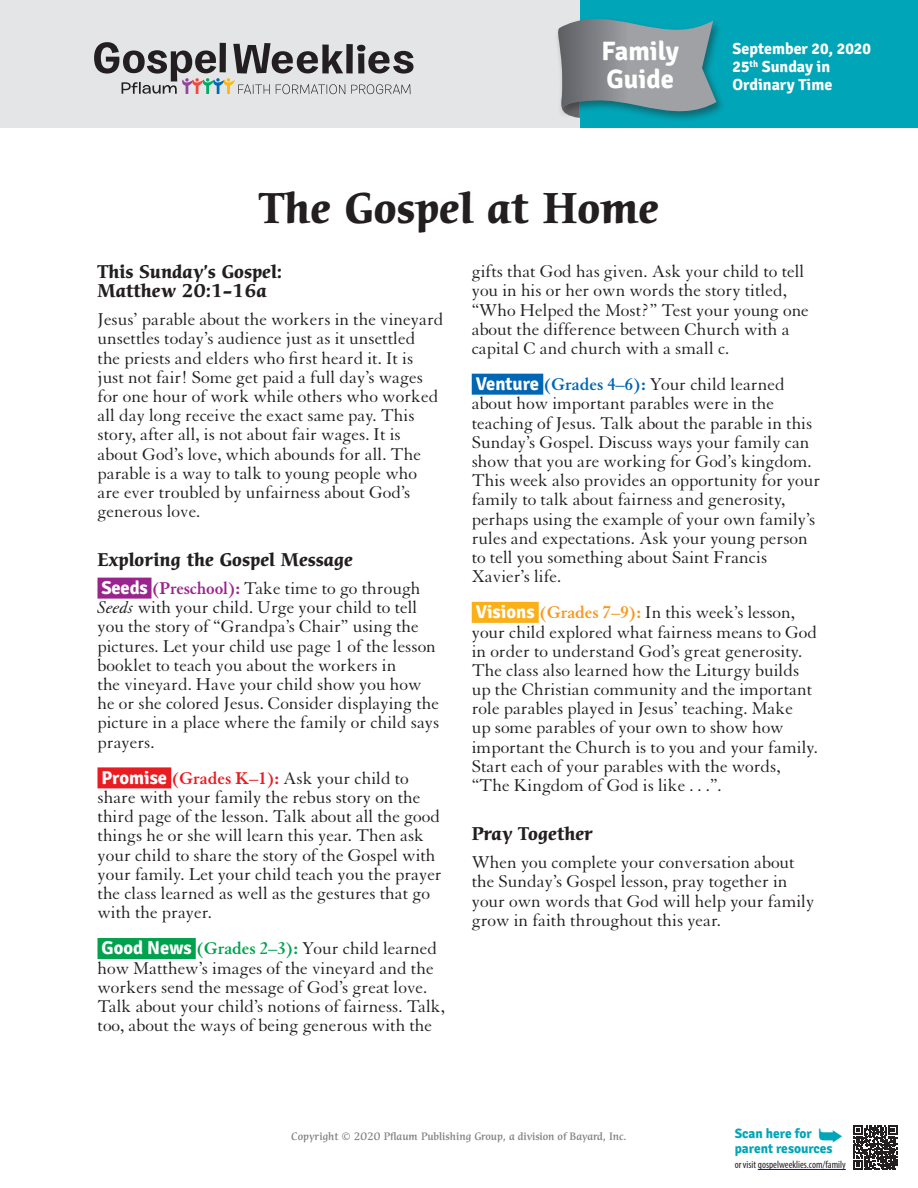
<style>
.page{position:relative;width:918px;height:1188px;background:#fff}
.page>*{position:absolute;margin:0;border:0;box-sizing:border-box;transform-origin:0 0}
.t1{font:700 42px "Cerigo Std";color:#231f20}
.t2{font:700 26.55px/28.2px "Signika";color:#fff}
.t3{font:18.6px/19.2px "Granjon LT Std";color:#231f20}
.t4{font:700 18px/19.5px "Cerigo Std";color:#231f20}
.t5{font:700 16.05px/18px "Signika";color:#fff}
.t6{font:700 13.5px/15px "Signika";color:#00a5b7}
.t7{font:500 10.5px "Cerigo Std";color:#808285}
.t8{font:condensed 10.5px "Myriad Pro";color:#231f20}
.s1{font-family:"Signika";font-weight:700;color:#fff}
.s2{font-weight:700;color:#99248e}
.s3{font-style:italic}
.s4{font-weight:700;color:#e91c22}
.s5{font-weight:700;color:#00a24e}
.s6{font-weight:700;color:#0166b3}
.s7{font-weight:700;color:#f7971d}
</style>
<div class="page">
<div style="left:543px;top:0;width:375px;height:128px;background:#00a5b7"></div>
<div style="left:0;top:0;width:580px;height:128px;background:#e4e5e7"></div>
<div style="left:555px;top:17px;width:170px;height:105px;background:#231f20;opacity:.45"></div>
<svg style="left:557px;top:18px;width:159px;height:100px;background:#78949a"></svg>
<div style="left:346px;top:44px;width:7px;height:29px;background:#231f20"></div>
<svg style="left:357px;top:45px;width:57px;height:29px"></svg>
<svg style="left:94px;top:42px;width:251px;height:52px"></svg>
<svg style="left:351px;top:84px;width:60px;height:10px"></svg>
<div style="left:98px;top:578px;width:53px;height:21px;background:#99248e"></div>
<div style="left:98px;top:767px;width:73px;height:21px;background:#e91c22"></div>
<div style="left:98px;top:938px;width:98px;height:21px;background:#00a24e"></div>
<div style="left:472px;top:374px;width:71px;height:21px;background:#0166b3"></div>
<div style="left:472px;top:602px;width:67px;height:21px;background:#fbb017"></div>
<hr style="left:758px;top:1169px;width:88px;height:1px;background:#00f">
<svg style="left:853px;top:1126px;width:44px;height:44px"></svg>
<h2 class="t2" style="left:602px;top:37px;width:79px">Family<br>Guide</h2>
<h1 class="t1" style="left:259px;top:183px;width:402px">The Gospel at Home</h1>
<p class="t5" style="left:733px;top:40px;width:140px">September 20, 2020<br>25<sup>th</sup> Sunday in<br>Ordinary Time</p>
<p class="t4" style="left:98px;top:262px;width:186px">This Sunday’s Gospel:<br>Matthew 20:1–16a</p>
<p class="t3" style="left:98px;top:310px;width:348px">Jesus’ parable about the workers in the vineyard unsettles today’s audience just as it unsettled<br>the priests and elders who first heard it. It is just not fair! Some get paid a full day’s wages for one hour of work while others who worked all day long receive the exact same pay. This story, after all, is not about fair wages. It is about God’s love, which abounds for all. The parable is a way to talk to young people who are ever troubled by unfairness about God’s generous love.</p>
<p class="t4" style="left:98px;top:551px;width:257px">Exploring the Gospel Message</p>
<p class="t3" style="left:98px;top:579px;width:343px"><span class="s1">Seeds</span> <span class="s2">(Preschool):</span> Take time to go through <span class="s3">Seeds</span> with your child. Urge your child to tell you the story of “Grandpa’s Chair” using the pictures. Let your child use page 1 of the lesson booklet to teach you about the workers in<br>the vineyard. Have your child show you how he or she colored Jesus. Consider displaying the picture in a place where the family or child says prayers.</p>
<p class="t3" style="left:98px;top:769px;width:346px"><span class="s1">Promise</span> <span class="s4">(Grades K–1):</span> Ask your child to share with your family the rebus story on the third page of the lesson. Talk about all the good things he or she will learn this year. Then ask your child to share the story of the Gospel with your family. Let your child teach you the prayer the class learned as well as the gestures that go with the prayer.</p>
<p class="t3" style="left:98px;top:940px;width:349px"><span class="s1">Good News</span> <span class="s5">(Grades 2–3):</span> Your child learned how Matthew’s images of the vineyard and the workers send the message of God’s great love.<br>Talk about your child’s notions of fairness. Talk, too, about the ways of being generous with the</p>
<p class="t3" style="left:472px;top:262px;width:339px">gifts that God has given. Ask your child to tell you in his or her own words the story titled, “Who Helped the Most?” Test your young one about the difference between Church with a capital C and church with a small c.</p>
<p class="t3" style="left:472px;top:375px;width:350px"><span class="s1">Venture</span> <span class="s6">(Grades 4–6):</span> Your child learned about how important parables were in the teaching of Jesus. Talk about the parable in this Sunday’s Gospel. Discuss ways your family can show that you are working for God’s kingdom.<br>This week also provides an opportunity for your family to talk about fairness and generosity, perhaps using the example of your own family’s rules and expectations. Ask your young person to tell you something about Saint Francis Xavier’s life.</p>
<p class="t3" style="left:472px;top:603px;width:348px"><span class="s1">Visions</span> <span class="s7">(Grades 7–9):</span> In this week’s lesson, your child explored what fairness means to God in order to understand God’s great generosity.<br>The class also learned how the Liturgy builds up the Christian community and the important role parables played in Jesus’ teaching. Make<br>up some parables of your own to show how important the Church is to you and your family.<br>Start each of your parables with the words, “The Kingdom of God is like . . .”.</p>
<p class="t4" style="left:472px;top:825px;width:122px">Pray Together</p>
<p class="t3" style="left:472px;top:853px;width:344px">When you complete your conversation about the Sunday’s Gospel lesson, pray together in your own words that God will help your family grow in faith throughout this year.</p>
<p class="t7" style="left:291px;top:1130px;width:337px">Copyright © 2020 Pflaum Publishing Group, a division of Bayard, Inc.</p>
<p class="t6" style="left:735px;top:1127px;width:99px">Scan here for parent resources</p>
<p class="t8" style="left:735px;top:1159px;width:113px">or visit gospelweeklies.com/family</p>
</div>
